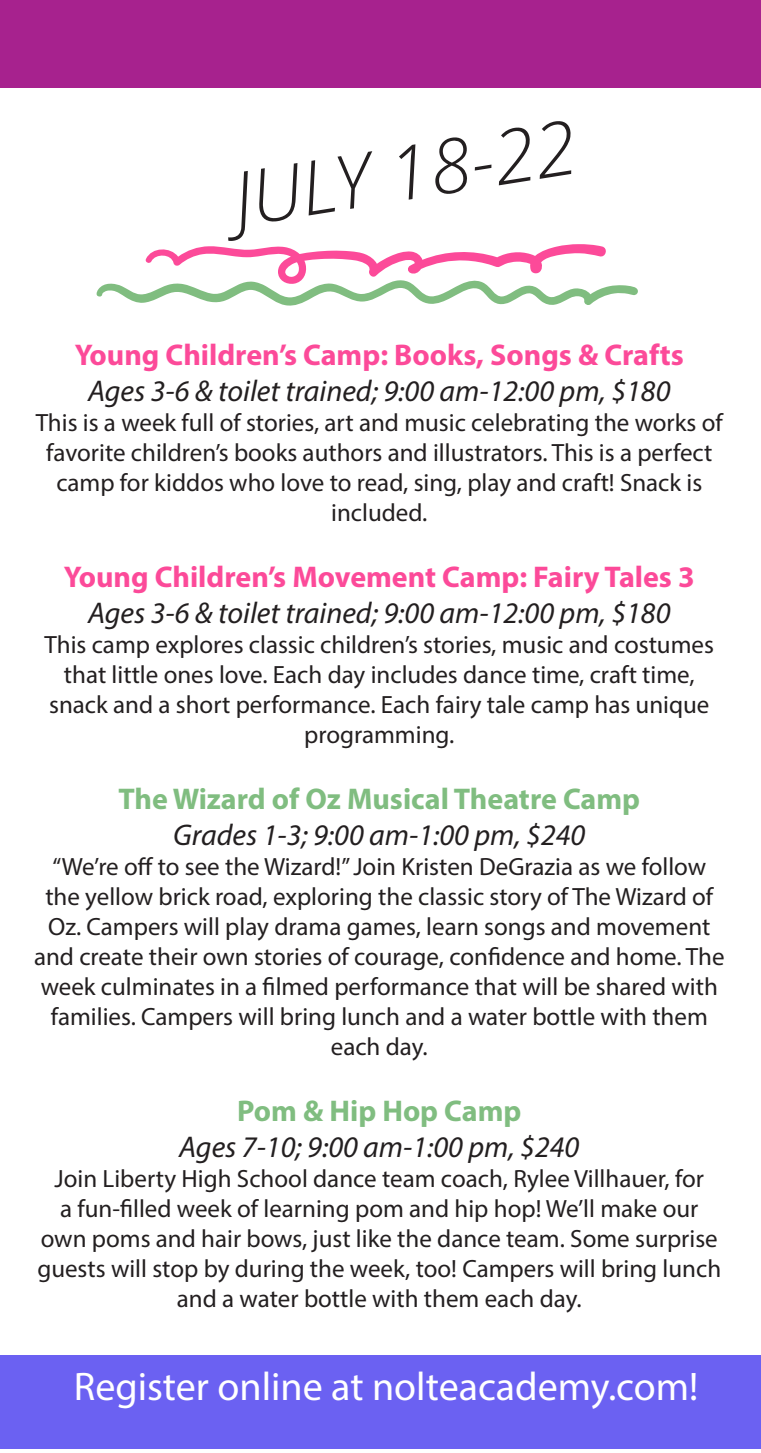
<style>
.page{position:relative;width:761px;height:1453px;background:#fff}
.page>*{position:absolute;margin:0;border:0;box-sizing:border-box;transform-origin:0 0}
.t1{font:italic 300 75px "Open Sans";color:#231f20}
.t2{font:40px "Myriad Pro";color:#fff}
.t3{font:italic 30px "Myriad Pro";color:#231f20}
.t4{font:700 30px "Myriad Pro";color:#fc4a99}
.t5{font:700 30px "Myriad Pro";color:#80bd80}
.t6{font:25px/30px "Myriad Pro";color:#231f20;text-align:center}
</style>
<div class="page">
<div style="left:0;top:1354px;width:761px;height:94px;background:#6b61f2"></div>
<div style="left:0;top:0;width:761px;height:88px;background:#a7228e"></div>
<svg style="left:96px;top:244px;width:542px;height:62px"></svg>
<p class="t1" style="left:226px;top:149px;width:347px;rotate:-9deg">JULY 18-22</p>
<p class="t4" style="left:75px;top:335px;width:610px">Young Children’s Camp: Books, Songs &amp; Crafts</p>
<p class="t3" style="left:88px;top:372px;width:584px">Ages 3-6 &amp; toilet trained; 9:00 am-12:00 pm, $180</p>
<p class="t6" style="left:36px;top:407px;width:688px">This is a week full of stories, art and music celebrating the works of favorite children’s books authors and illustrators. This is a perfect camp for kiddos who love to read, sing, play and craft! Snack is included.</p>
<p class="t4" style="left:64px;top:557px;width:632px">Young Children’s Movement Camp: Fairy Tales 3</p>
<p class="t3" style="left:88px;top:594px;width:584px">Ages 3-6 &amp; toilet trained; 9:00 am-12:00 pm, $180</p>
<p class="t6" style="left:45px;top:629px;width:671px">This camp explores classic children’s stories, music and costumes that little ones love. Each day includes dance time, craft time, snack and a short performance. Each fairy tale camp has unique programming.</p>
<p class="t5" style="left:118px;top:779px;width:523px">The Wizard of Oz Musical Theatre Camp</p>
<p class="t3" style="left:173px;top:816px;width:414px">Grades 1-3; 9:00 am-1:00 pm, $240</p>
<p class="t6" style="left:34px;top:851px;width:692px">“We’re off to see the Wizard!” Join Kristen DeGrazia as we follow the yellow brick road, exploring the classic story of The Wizard of Oz. Campers will play drama games, learn songs and movement and create their own stories of courage, confidence and home. The week culminates in a filmed performance that will be shared with families. Campers will bring lunch and a water bottle with them each day.</p>
<p class="t5" style="left:237px;top:1091px;width:286px">Pom &amp; Hip Hop Camp</p>
<p class="t3" style="left:179px;top:1128px;width:402px">Ages 7-10; 9:00 am-1:00 pm, $240</p>
<p class="t6" style="left:37px;top:1163px;width:685px">Join Liberty High School dance team coach, Rylee Villhauer, for<br>a fun-filled week of learning pom and hip hop! We’ll make our own poms and hair bows, just like the dance team. Some surprise guests will stop by during the week, too! Campers will bring lunch and a water bottle with them each day.</p>
<p class="t2" style="left:74px;top:1361px;width:626px">Register online at nolteacademy.com!</p>
</div>
